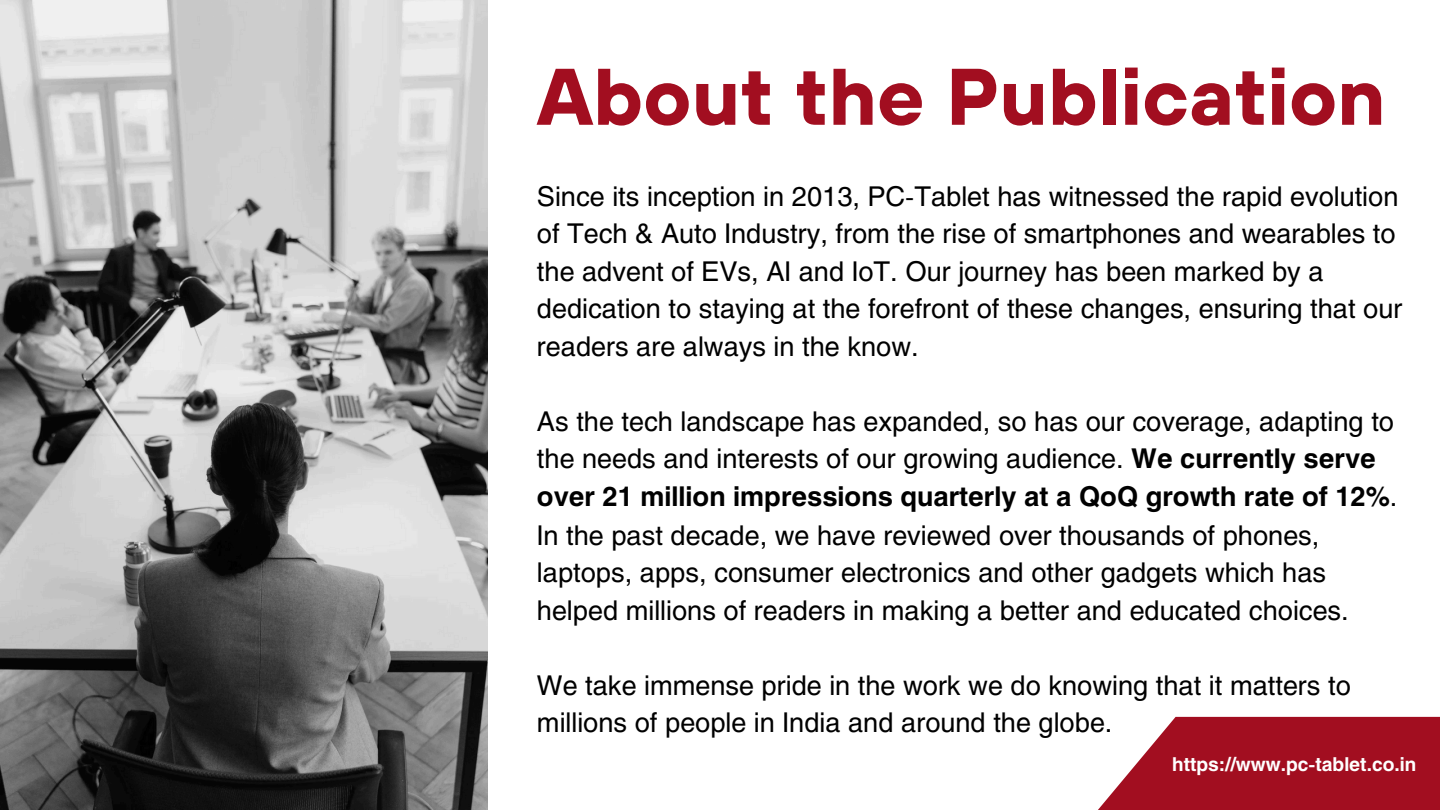
<style>
.page{position:relative;width:1440px;height:810px;background:#fff}
.page>*{position:absolute;margin:0;border:0;box-sizing:border-box;transform-origin:0 0}
.t1{font:700 80px "TT Hoves";color:#a20e20}
.t2{font:27px/37.5px "Helios";color:#000}
.t3{font:700 19px "Helios";color:#fff}
.s1{font-weight:700}
</style>
<div class="page">
<img style="left:0;top:0;width:488px;height:810px">
<svg style="left:1098px;top:717px;width:342px;height:93px;background:#ac2939"></svg>
<h1 class="t1" style="left:537px;top:45px;width:850px">About the Publication</h1>
<h2 class="t2" style="left:537px;top:177px;width:867px">Since its inception in 2013, PC-Tablet has witnessed the rapid evolution of Tech &amp; Auto Industry, from the rise of smartphones and wearables to the advent of EVs, AI and IoT. Our journey has been marked by a dedication to staying at the forefront of these changes, ensuring that our readers are always in the know.</h2>
<h2 class="t2" style="left:537px;top:401px;width:862px;line-height:37.8px">As the tech landscape has expanded, so has our coverage, adapting to the needs and interests of our growing audience. <span class="s1">We currently serve over 21 million impressions quarterly at a QoQ growth rate of 12%</span>.<br>In the past decade, we have reviewed over thousands of phones, laptops, apps, consumer electronics and other gadgets which has helped millions of readers in making a better and educated choices.</h2>
<p class="t2" style="left:537px;top:666px;width:815px">We take immense pride in the work we do knowing that it matters to millions of people in India and around the globe.</p>
<h2 class="t3" style="left:1172px;top:752px;width:246px">https://www.pc-tablet.co.in</h2>
</div>
